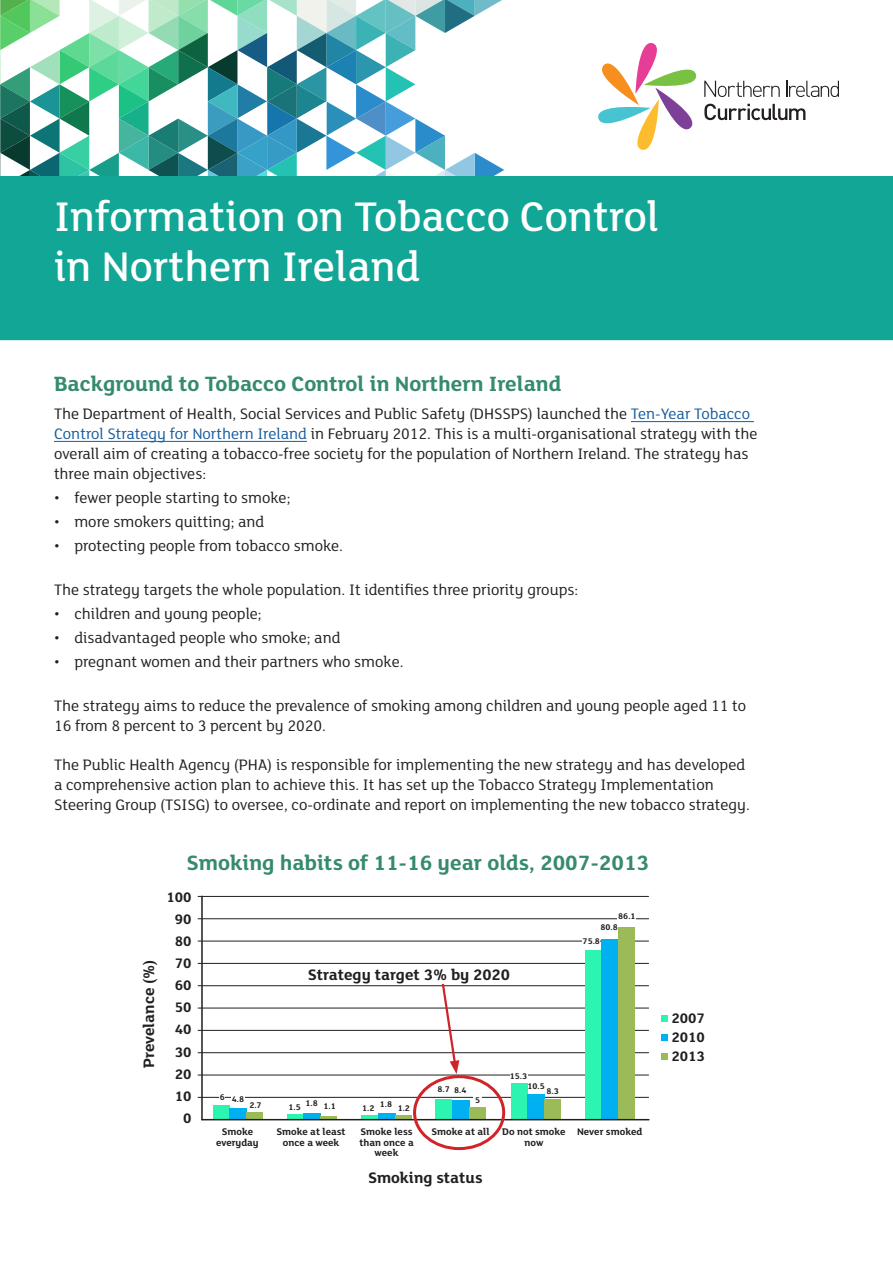
<style>
.page{position:relative;width:893px;height:1263px;background:#fff}
.page>*{position:absolute;margin:0;border:0;box-sizing:border-box;transform-origin:0 0}
.t1{font:500 45px/49.5px "FS Lola";color:#fff}
.t2{font:700 22.5px "FS Lola";color:#368a70}
.Body_Copy{font:16.5px/19.8px "FS Lola";color:#231f20}
.t3{font:700 16.5px "FS Lola";color:#231f20}
.t4{font:700 15px "FS Lola";color:#231f20}
.t5{font:700 10.5px/10.5px "FS Lola";color:#231f20;text-align:center}
.t6{font:700 9px "FS Lola";color:#231f20}
.s1{color:#175d9e}
</style>
<div class="page">
<svg style="left:0;top:0;width:504px;height:176px"></svg>
<div style="left:0;top:176px;width:893px;height:185px;background:#12a696"></div>
<svg style="left:0;top:340px;width:893px;height:101px"></svg>
<svg style="left:598px;top:43px;width:241px;height:107px"></svg>
<hr style="left:198px;top:896px;width:451px;height:1px;background:#231f20">
<hr style="left:198px;top:918px;width:451px;height:1px;background:#231f20">
<hr style="left:198px;top:941px;width:451px;height:1px;background:#231f20">
<hr style="left:198px;top:963px;width:451px;height:1px;background:#231f20">
<hr style="left:198px;top:985px;width:451px;height:1px;background:#231f20">
<hr style="left:198px;top:1008px;width:451px;height:1px;background:#231f20">
<hr style="left:198px;top:1030px;width:451px;height:1px;background:#231f20">
<hr style="left:198px;top:1052px;width:451px;height:1px;background:#231f20">
<hr style="left:198px;top:1075px;width:451px;height:1px;background:#231f20">
<hr style="left:198px;top:1097px;width:451px;height:1px;background:#231f20">
<div style="left:219px;top:1088px;width:6px;height:14px;background:#fff"></div>
<div style="left:231px;top:1091px;width:14px;height:15px;background:#fff"></div>
<div style="left:473px;top:1091px;width:9px;height:15px;background:#fff"></div>
<div style="left:510px;top:1067px;width:18px;height:15px;background:#fff"></div>
<div style="left:582px;top:934px;width:18px;height:14px;background:#fff"></div>
<div style="left:618px;top:910px;width:18px;height:14px;background:#fff"></div>
<hr style="left:631px;top:421px;width:123px;height:1px;background:#175d9e">
<hr style="left:54px;top:441px;width:253px;height:1px;background:#175d9e">
<hr style="left:201px;top:896px;width:2px;height:224px;background:#231f20">
<div style="left:585px;top:950px;width:16px;height:170px;background:#2cf5b1"></div>
<div style="left:601px;top:939px;width:17px;height:181px;background:#01b0f1"></div>
<div style="left:618px;top:927px;width:17px;height:193px;background:#9bbb58"></div>
<div style="left:213px;top:1105px;width:17px;height:15px;background:#2cf5b1"></div>
<svg style="left:287px;top:1114px;width:17px;height:5px"></svg>
<svg style="left:362px;top:1115px;width:16px;height:4px"></svg>
<div style="left:436px;top:1099px;width:16px;height:21px;background:#2cf5b1"></div>
<div style="left:511px;top:1083px;width:16px;height:37px;background:#2cf5b1"></div>
<div style="left:230px;top:1108px;width:17px;height:12px;background:#01b0f1"></div>
<svg style="left:304px;top:1113px;width:17px;height:6px"></svg>
<svg style="left:378px;top:1113px;width:17px;height:6px"></svg>
<div style="left:452px;top:1100px;width:17px;height:20px;background:#01b0f1"></div>
<div style="left:527px;top:1094px;width:17px;height:26px;background:#01b0f1"></div>
<div style="left:247px;top:1112px;width:16px;height:8px;background:#9bbb58"></div>
<hr style="left:321px;top:1116px;width:16px;height:4px;background:#9bbb58">
<div style="left:395px;top:1115px;width:17px;height:5px;background:#9bbb58"></div>
<div style="left:469px;top:1107px;width:17px;height:13px;background:#9bbb58"></div>
<div style="left:544px;top:1099px;width:17px;height:21px;background:#9bbb58"></div>
<hr style="left:202px;top:1119px;width:447px;height:1px;background:#231f20">
<div style="left:661px;top:1015px;width:7px;height:6px;background:#2cf5b1"></div>
<div style="left:661px;top:1034px;width:7px;height:6px;background:#01b0f1"></div>
<div style="left:661px;top:1053px;width:7px;height:7px;background:#9bbb58"></div>
<svg style="left:440px;top:983px;width:19px;height:91px"></svg>
<div style="left:413px;top:1075px;width:92px;height:75px;border:3px solid #d1232a;border-radius:50%"></div>
<h1 class="t1" style="left:54px;top:190px;width:607px">Information on Tobacco Control in Northern Ireland</h1>
<h2 class="t2" style="left:54px;top:368px;width:509px">Background to Tobacco Control in Northern Ireland</h2>
<p class="Body_Copy" style="left:54px;top:403px;width:705px">The Department of Health, Social Services and Public Safety (DHSSPS) launched the <span class="s1">Ten-Year Tobacco Control Strategy for Northern Ireland</span> in February 2012. This is a multi-organisational strategy with the overall aim of creating a tobacco-free society for the population of Northern Ireland. The strategy has three main objectives:</p>
<p class="Body_Copy" style="left:54px;top:487px;width:238px">• fewer people starting to smoke;</p>
<p class="Body_Copy" style="left:54px;top:511px;width:212px">• more smokers quitting; and</p>
<p class="Body_Copy" style="left:54px;top:535px;width:291px">• protecting people from tobacco smoke.</p>
<p class="Body_Copy" style="left:54px;top:579px;width:526px">The strategy targets the whole population. It identifies three priority groups:</p>
<p class="Body_Copy" style="left:54px;top:603px;width:209px">• children and young people;</p>
<p class="Body_Copy" style="left:54px;top:627px;width:288px">• disadvantaged people who smoke; and</p>
<p class="Body_Copy" style="left:54px;top:651px;width:351px">• pregnant women and their partners who smoke.</p>
<p class="Body_Copy" style="left:54px;top:695px;width:694px">The strategy aims to reduce the prevalence of smoking among children and young people aged 11 to<br>16 from 8 percent to 3 percent by 2020.</p>
<p class="Body_Copy" style="left:54px;top:754px;width:697px">The Public Health Agency (PHA) is responsible for implementing the new strategy and has developed a comprehensive action plan to achieve this. It has set up the Tobacco Strategy Implementation<br>Steering Group (TSISG) to oversee, co-ordinate and report on implementing the new tobacco strategy.</p>
<h2 class="t2" style="left:187px;top:847px;width:464px">Smoking habits of 11-16 year olds, 2007-2013</h2>
<p class="t4" style="left:166px;top:887px;width:27px">100</p>
<p class="t4" style="left:175px;top:909px;width:18px">90</p>
<p class="t4" style="left:175px;top:931px;width:18px">80</p>
<p class="t4" style="left:175px;top:953px;width:18px">70</p>
<p class="t4" style="left:175px;top:975px;width:18px">60</p>
<p class="t4" style="left:175px;top:997px;width:18px">50</p>
<p class="t4" style="left:175px;top:1019px;width:18px">40</p>
<p class="t4" style="left:175px;top:1041px;width:18px">30</p>
<p class="t4" style="left:175px;top:1063px;width:18px">20</p>
<p class="t4" style="left:175px;top:1085px;width:18px">10</p>
<p class="t4" style="left:183px;top:1107px;width:10px">0</p>
<p class="t3" style="left:137px;top:1068px;width:110px;rotate:-90deg">Prevelance (%)</p>
<p class="t3" style="left:308px;top:963px;width:204px">Strategy target 3% by 2020</p>
<p class="t6" style="left:510px;top:1069px;width:19px">15.3</p>
<p class="t6" style="left:528px;top:1079px;width:19px">10.5</p>
<p class="t6" style="left:437px;top:1083px;width:14px">8.7</p>
<p class="t6" style="left:454px;top:1084px;width:14px">8.4</p>
<p class="t6" style="left:546px;top:1085px;width:14px">8.3</p>
<p class="t6" style="left:220px;top:1091px;width:7px">6</p>
<p class="t6" style="left:232px;top:1092px;width:14px">4.8</p>
<p class="t6" style="left:475px;top:1094px;width:7px">5</p>
<p class="t6" style="left:305px;top:1096px;width:14px">1.8</p>
<p class="t6" style="left:380px;top:1098px;width:14px">1.8</p>
<p class="t6" style="left:249px;top:1098px;width:14px">2.7</p>
<p class="t6" style="left:288px;top:1100px;width:14px">1.5</p>
<p class="t6" style="left:323px;top:1100px;width:14px">1.1</p>
<p class="t6" style="left:362px;top:1102px;width:14px">1.2</p>
<p class="t6" style="left:398px;top:1102px;width:14px">1.2</p>
<p class="t6" style="left:618px;top:910px;width:19px">86.1</p>
<p class="t6" style="left:600px;top:921px;width:19px">80.8</p>
<p class="t6" style="left:583px;top:935px;width:19px">75.8</p>
<p class="t5" style="left:222px;top:1126px;width:33px">Smoke</p>
<p class="t5" style="left:216px;top:1136px;width:44px">everyday</p>
<p class="t5" style="left:276px;top:1126px;width:71px">Smoke at least once a week</p>
<p class="t5" style="left:360px;top:1126px;width:54px">Smoke less</p>
<p class="t5" style="left:359px;top:1136px;width:56px">than once a</p>
<p class="t5" style="left:375px;top:1147px;width:25px">week</p>
<p class="t5" style="left:431px;top:1126px;width:60px">Smoke at all</p>
<p class="t5" style="left:502px;top:1126px;width:65px">Do not smoke now</p>
<p class="t5" style="left:577px;top:1126px;width:67px">Never smoked</p>
<p class="t3" style="left:368px;top:1166px;width:116px">Smoking status</p>
<p class="t4" style="left:671px;top:1008px;width:35px">2007</p>
<p class="t4" style="left:671px;top:1026px;width:35px">2010</p>
<p class="t4" style="left:671px;top:1046px;width:35px">2013</p>
</div>
